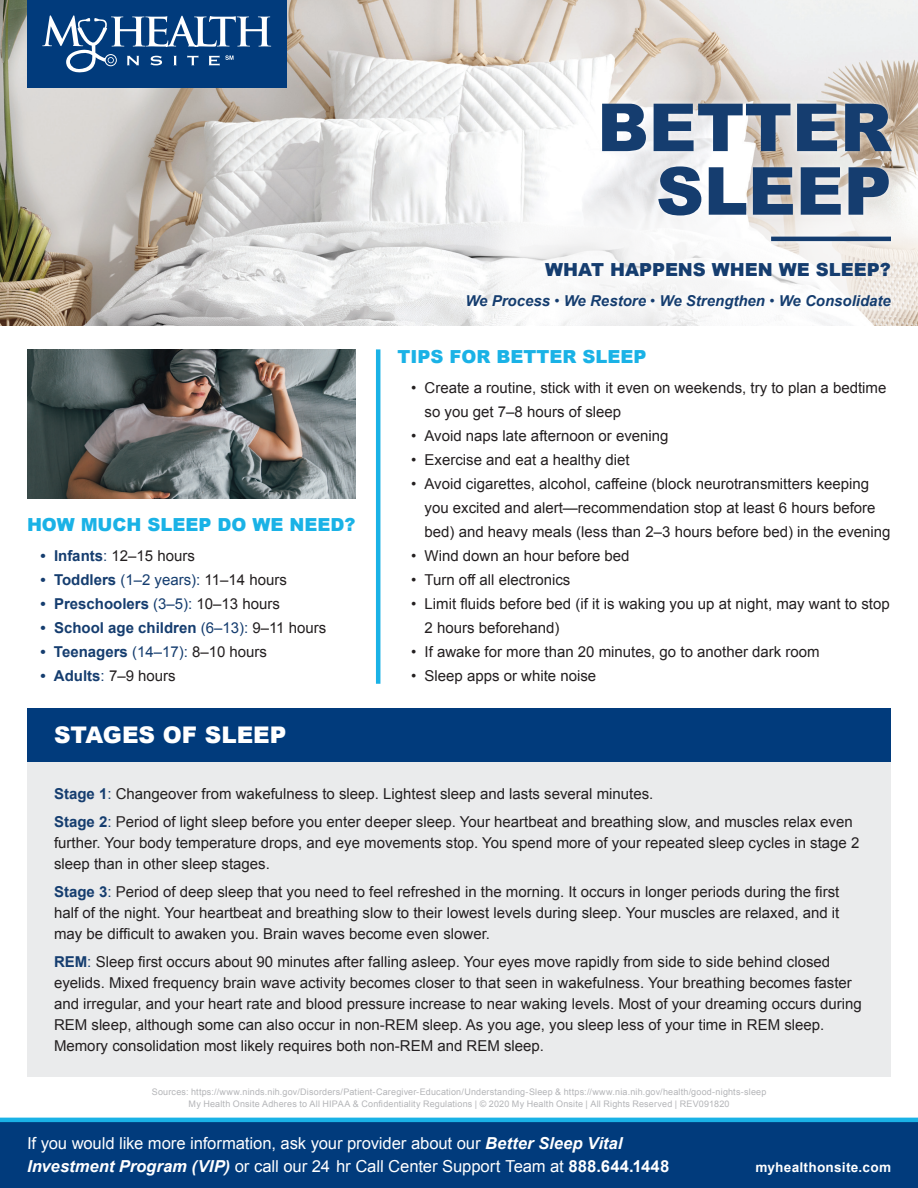
<style>
.page{position:relative;width:918px;height:1188px;background:#fff}
.page>*{position:absolute;margin:0;border:0;box-sizing:border-box;transform-origin:0 0}
.t1{font:900 66.3px/63.6px "Arial";color:#153d6f;text-align:right}
.t2{font:900 22.95px "Arial";color:#fff}
.t3{font:900 18px "Arial";color:#1ab2e6}
.t4{font:900 18px "Arial";color:#153d6f}
.t5{font:16.5px/22.5px "Arial";color:#fff}
.t6{font:15px/21px "Arial";color:#231f20}
.t7{font:700 15px "Arial";color:#153d6f}
.t8{font:italic 700 15px "Arial";color:#153d6f}
.t9{font:15px "Arial";color:#153d6f}
.t10{font:700 13.5px "Arial";color:#fff}
.t11{font:9px/12px "Arial";letter-spacing:.02em;color:#b4b5b8;text-align:center}
.s1{font-weight:400;font-style:normal}
.s2{font-weight:700;color:#153d6f}
.s3{color:#153d6f}
.s4{font-weight:700}
.s5{color:#231f20}
.s6{font-weight:400}
.s7{font-weight:400;color:#231f20}
.s8{font-weight:700;font-style:italic}
</style>
<div class="page">
<div style="left:27px;top:762px;width:864px;height:315px;background:#eaebec"></div>
<div style="left:0;top:1122px;width:918px;height:66px;background:#013b7c"></div>
<hr style="left:376px;top:349px;width:4px;height:335px;background:#1ab2e6">
<hr style="left:0;top:1118px;width:918px;height:4px;background:#1ab2e6">
<img style="left:0;top:0;width:918px;height:325px">
<div style="left:468px;top:183px;width:450px;height:172px;background:#fff"></div>
<div style="left:27px;top:0;width:259px;height:88px;background:#013b7c"></div>
<svg style="left:42px;top:15px;width:229px;height:57px"></svg>
<div style="left:461px;top:289px;width:436px;height:26px;background:#fff;opacity:.75"></div>
<div style="left:596px;top:98px;width:301px;height:124px;background:#fff;opacity:.75"></div>
<div style="left:765px;top:231px;width:132px;height:16px;background:#fff;opacity:.75"></div>
<hr style="left:771px;top:237px;width:120px;height:4px;background:#153d6f">
<img style="left:27px;top:349px;width:329px;height:149px">
<div style="left:27px;top:708px;width:864px;height:54px;background:#013b7c"></div>
<h1 class="t1" style="left:597px;top:94px;width:296px">BETTER<br>SLEEP</h1>
<p class="t4" style="left:545px;top:256px;width:347px">WHAT HAPPENS WHEN WE SLEEP?</p>
<p class="t8" style="left:465px;top:291px;width:427px">We Process <span class="s1">•</span> We Restore <span class="s1">•</span> We Strengthen <span class="s1">•</span> We Consolidate</p>
<p class="t3" style="left:27px;top:511px;width:330px">HOW MUCH SLEEP DO WE NEED?</p>
<p class="t6" style="left:40px;top:546px;width:156px"><span class="s2">• Infants</span><span class="s3">:</span> 12–15 hours</p>
<p class="t9" style="left:40px;top:570px;width:248px"><span class="s4">• Toddlers</span> (1–2 years): <span class="s5">11–14 hours</span></p>
<p class="t7" style="left:40px;top:594px;width:241px">• Preschoolers <span class="s6">(3–5):</span> <span class="s7">10–13 hours</span></p>
<p class="t7" style="left:40px;top:618px;width:287px">• School age children <span class="s6">(6–13):</span> <span class="s7">9–11 hours</span></p>
<p class="t7" style="left:40px;top:642px;width:228px">• Teenagers <span class="s6">(14–17):</span> <span class="s7">8–10 hours</span></p>
<p class="t6" style="left:40px;top:666px;width:137px"><span class="s2">• Adults</span><span class="s3">:</span> 7–9 hours</p>
<h2 class="t2" style="left:54px;top:718px;width:234px">STAGES OF SLEEP</h2>
<p class="t3" style="left:398px;top:343px;width:250px">TIPS FOR BETTER SLEEP</p>
<p class="t6" style="left:425px;top:376px;width:463px;line-height:24px;text-indent:-14px">• Create a routine, stick with it even on weekends, try to plan a bedtime so you get 7–8 hours of sleep</p>
<p class="t6" style="left:411px;top:426px;width:259px">• Avoid naps late afternoon or evening</p>
<p class="t6" style="left:411px;top:450px;width:220px">• Exercise and eat a healthy diet</p>
<p class="t6" style="left:425px;top:472px;width:468px;line-height:24px;text-indent:-14px">• Avoid cigarettes, alcohol, caffeine (block neurotransmitters keeping you excited and alert—recommendation stop at least 6 hours before bed) and heavy meals (less than 2–3 hours before bed) in the evening</p>
<p class="t6" style="left:411px;top:546px;width:220px">• Wind down an hour before bed</p>
<p class="t6" style="left:411px;top:570px;width:161px">• Turn off all electronics</p>
<p class="t6" style="left:425px;top:592px;width:467px;line-height:24px;text-indent:-14px">• Limit fluids before bed (if it is waking you up at night, may want to stop<br>2 hours beforehand)</p>
<p class="t6" style="left:411px;top:642px;width:410px">• If awake for more than 20 minutes, go to another dark room</p>
<p class="t6" style="left:411px;top:666px;width:187px">• Sleep apps or white noise</p>
<p class="t6" style="left:54px;top:780px;width:800px;line-height:27.8px"><span class="s2">Stage 1</span><span class="s3">:</span> Changeover from wakefulness to sleep. Lightest sleep and lasts several minutes.<br><span class="s2">Stage 2</span><span class="s3">:</span> Period of light sleep before you enter deeper sleep. Your heartbeat and breathing slow, and muscles relax even</p>
<p class="t6" style="left:54px;top:832px;width:807px">further. Your body temperature drops, and eye movements stop. You spend more of your repeated sleep cycles in stage 2 sleep than in other sleep stages.</p>
<p class="t6" style="left:54px;top:881px;width:787px;text-align:justify"><span class="s2">Stage 3</span><span class="s3">:</span> Period of deep sleep that you need to feel refreshed in the morning. It occurs in longer periods during the first half of the night. Your heartbeat and breathing slow to their lowest levels during sleep. Your muscles are relaxed, and it may be difficult to awaken you. Brain waves become even slower.</p>
<p class="t6" style="left:54px;top:951px;width:809px"><span class="s2">REM</span><span class="s3">:</span> Sleep first occurs about 90 minutes after falling asleep. Your eyes move rapidly from side to side behind closed eyelids. Mixed frequency brain wave activity becomes closer to that seen in wakefulness. Your breathing becomes faster and irregular, and your heart rate and blood pressure increase to near waking levels. Most of your dreaming occurs during REM sleep, although some can also occur in non-REM sleep. As you age, you sleep less of your time in REM sleep.<br>Memory consolidation most likely requires both non-REM and REM sleep.</p>
<p class="t11" style="left:152px;top:1086px;width:616px">Sources: https://www.ninds.nih.gov/Disorders/Patient-Caregiver-Education/Understanding-Sleep &amp; https://www.nia.nih.gov/health/good-nights-sleep<br>My Health Onsite Adheres to All HIPAA &amp; Confidentiality Regulations | © 2020 My Health Onsite | All Rights Reserved | REV091820</p>
<p class="t5" style="left:27px;top:1132px;width:644px">If you would like more information, ask your provider about our <span class="s8">Better Sleep Vital<br>Investment Program (VIP)</span> or call our 24 hr Call Center Support Team at <span class="s4">888.644.1448</span></p>
<p class="t10" style="left:755px;top:1159px;width:137px">myhealthonsite.com</p>
</div>
